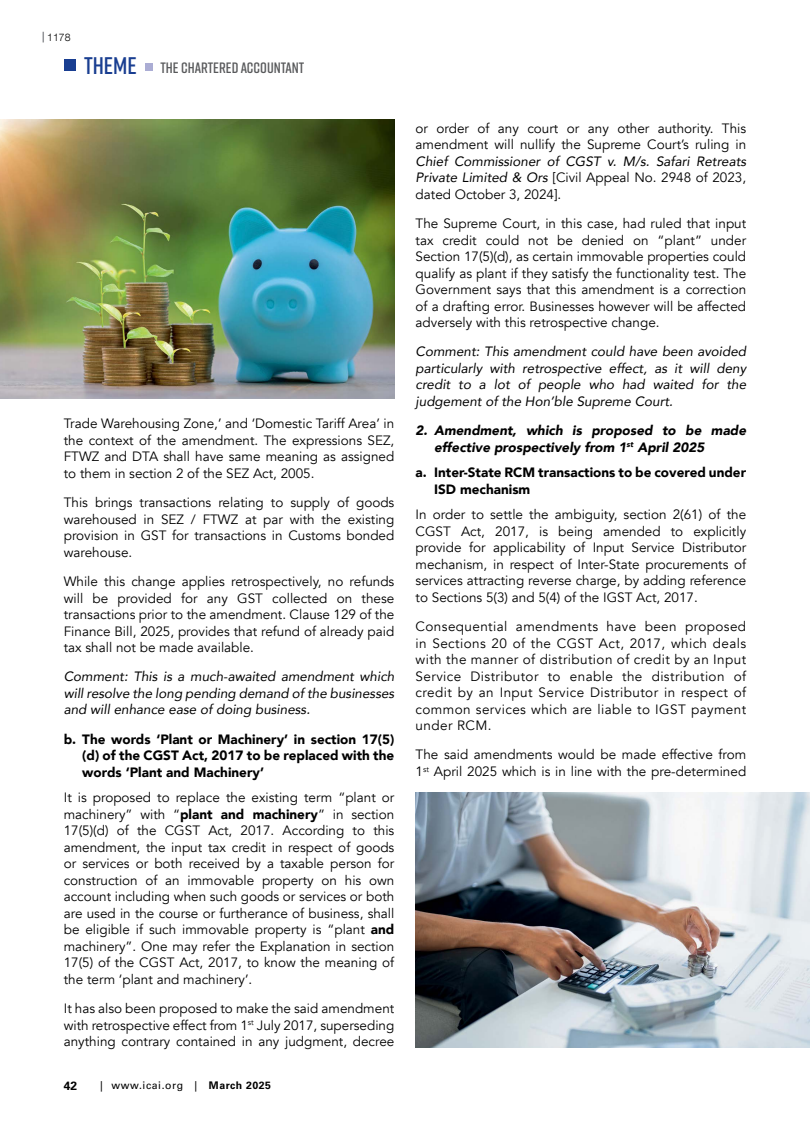
<style>
.page{position:relative;width:810px;height:1132px;background:#fff}
.page>*{position:absolute;margin:0;border:0;box-sizing:border-box;transform-origin:0 0}
.t1{font:600 15px "Rift";color:#58595b}
.t2{font:13.5px/16.5px "Avenir";color:#000;text-align:justify}
.t3{font:italic 13.5px/16.5px "Avenir";color:#000;text-align:justify}
.t4{font:900 13.5px/16.5px "Avenir";color:#000;text-align:justify}
.t5{font:italic 900 13.5px/16.5px "Avenir";color:#000}
.t6{font:700 12px "Univers LT Std";color:#000}
.t7{font:10.5px "Univers LT Std";letter-spacing:.05em;color:#000}
.t8{font:300 10.5px "Helvetica Neue LT Com";color:#000}
.s1{font-size:24px;color:#193e91}
.s2{font-weight:900}
.s3{font-weight:700}
.s4{font-style:normal}
</style>
<div class="page">
<div style="left:64px;top:59px;width:11px;height:12px;background:#193e91"></div>
<div style="left:145px;top:63px;width:8px;height:7px;background:#abadd4"></div>
<img style="left:0;top:119px;width:394px;height:279px">
<img style="left:416px;top:792px;width:394px;height:255px">
<p class="t8" style="left:47px;top:30px;width:25px">1178</p>
<p class="t1" style="left:84px;top:57px;width:222px"><span class="s1">THEME</span> THE CHARTERED ACCOUNTANT</p>
<p class="t2" style="left:64px;top:415px;width:332px">Trade Warehousing Zone,’ and ‘Domestic Tariff Area’ in the context of the amendment. The expressions SEZ, FTWZ and DTA shall have same meaning as assigned to them in section 2 of the SEZ Act, 2005.</p>
<p class="t2" style="left:64px;top:494px;width:332px">This brings transactions relating to supply of goods warehoused in SEZ / FTWZ at par with the existing provision in GST for transactions in Customs bonded warehouse.</p>
<p class="t2" style="left:64px;top:573px;width:332px">While this change applies retrospectively, no refunds will be provided for any GST collected on these transactions prior to the amendment. Clause 129 of the Finance Bill, 2025, provides that refund of already paid tax shall not be made available.</p>
<p class="t3" style="left:64px;top:668px;width:332px">Comment: This is a much-awaited amendment which will resolve the long pending demand of the businesses and will enhance ease of doing business.</p>
<p class="t4" style="left:82px;top:730px;width:314px;text-indent:-18px">b. The words ‘Plant or Machinery’ in section 17(5) (d) of the CGST Act, 2017 to be replaced with the words ‘Plant and Machinery’</p>
<p class="t2" style="left:64px;top:789px;width:332px">It is proposed to replace the existing term “plant or machinery” with “<span class="s2">plant and machinery</span>” in section 17(5)(d) of the CGST Act, 2017. According to this amendment, the input tax credit in respect of goods or services or both received by a taxable person for construction of an immovable property on his own account including when such goods or services or both are used in the course or furtherance of business, shall be eligible if such immovable property is “plant <span class="s2">and </span>machinery”. One may refer the Explanation in section 17(5) of the CGST Act, 2017, to know the meaning of the term ‘plant and machinery’.</p>
<p class="t2" style="left:64px;top:1000px;width:332px">It has also been proposed to make the said amendment with retrospective effect from 1<sup>st</sup> July 2017, superseding anything contrary contained in any judgment, decree</p>
<p class="t6" style="left:64px;top:1078px;width:15px">42</p>
<p class="t7" style="left:100px;top:1078px;width:172px">| www.icai.org | <span class="s3">March 2025</span></p>
<p class="t2" style="left:416px;top:120px;width:332px">or order of any court or any other authority. This amendment will nullify the Supreme Court’s ruling in</p>
<p class="t3" style="left:416px;top:153px;width:332px">Chief Commissioner of CGST v. M/s. Safari Retreats Private Limited &amp; Ors <span class="s4">[Civil Appeal No. 2948 of 2023, dated October 3, 2024].</span></p>
<p class="t2" style="left:416px;top:215px;width:332px">The Supreme Court, in this case, had ruled that input tax credit could not be denied on “plant” under Section 17(5)(d), as certain immovable properties could qualify as plant if they satisfy the functionality test. The Government says that this amendment is a correction of a drafting error. Businesses however will be affected adversely with this retrospective change.</p>
<p class="t3" style="left:416px;top:343px;width:332px">Comment: This amendment could have been avoided particularly with retrospective effect, as it will deny credit to a lot of people who had waited for the judgement of the Hon’ble Supreme Court.</p>
<p class="t5" style="left:434px;top:422px;width:314px;text-indent:-18px">2. Amendment, which is proposed to be made effective prospectively from 1<sup>st</sup> April 2025</p>
<p class="t4" style="left:434px;top:464px;width:314px;text-indent:-18px">a. Inter-State RCM transactions to be covered under<br>ISD mechanism</p>
<p class="t2" style="left:416px;top:506px;width:332px">In order to settle the ambiguity, section 2(61) of the CGST Act, 2017, is being amended to explicitly provide for applicability of Input Service Distributor mechanism, in respect of Inter-State procurements of services attracting reverse charge, by adding reference to Sections 5(3) and 5(4) of the IGST Act, 2017.</p>
<p class="t2" style="left:416px;top:618px;width:332px">Consequential amendments have been proposed in Sections 20 of the CGST Act, 2017, which deals with the manner of distribution of credit by an Input Service Distributor to enable the distribution of credit by an Input Service Distributor in respect of common services which are liable to IGST payment under RCM.</p>
<p class="t2" style="left:416px;top:746px;width:332px">The said amendments would be made effective from<br>1<sup>st</sup> April 2025 which is in line with the pre-determined</p>
</div>
